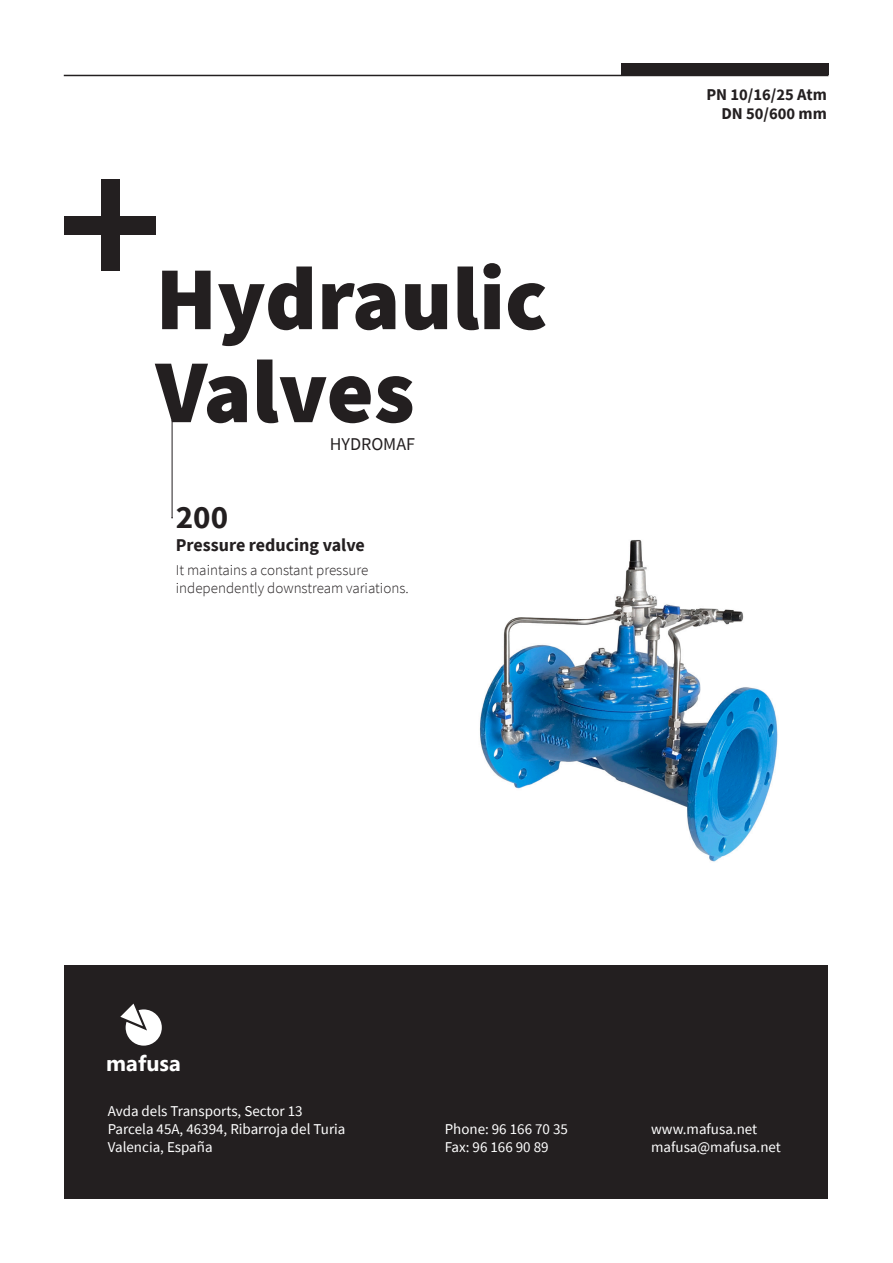
<style>
.page{position:relative;width:893px;height:1263px;background:#fff}
.page>*{position:absolute;margin:0;border:0;box-sizing:border-box;transform-origin:0 0}
.t1{font:900 90px "Source Sans Pro";color:#231f20}
.t2{font:700 33px "Source Sans Pro";color:#231f20}
.t3{font:700 21.75px "Segoe UI";color:#fff}
.t4{font:700 18px "Source Sans Pro";color:#231f20}
.t5{font:18px "Source Sans Pro";color:#231f20}
.t6{font:700 16.5px "Source Sans Pro";color:#231f20}
.t7{font:15px "Source Sans Pro";color:#fff}
.t8{font:300 15px "Source Sans Pro";color:#231f20}
</style>
<div class="page">
<hr style="left:64px;top:75px;width:764px;height:1px;background:#231f20">
<div style="left:101px;top:180px;width:18px;height:91px;background:#231f20"></div>
<div style="left:65px;top:216px;width:91px;height:18px;background:#231f20"></div>
<hr style="left:172px;top:420px;width:1px;height:98px;background:#231f20">
<div style="left:621px;top:63px;width:207px;height:12px;background:#231f20"></div>
<div style="left:65px;top:965px;width:763px;height:233px;background:#231f20"></div>
<svg style="left:120px;top:1003px;width:42px;height:43px"></svg>
<img style="left:479px;top:540px;width:299px;height:322px">
<p class="t1" style="left:156px;top:237px;width:393px">Hydraulic</p>
<p class="t1" style="left:156px;top:330px;width:261px">Valves</p>
<p class="t5" style="left:330px;top:432px;width:87px">HYDROMAF</p>
<p class="t2" style="left:176px;top:494px;width:54px">200</p>
<p class="t8" style="left:176px;top:561px;width:194px">It maintains a constant pressure</p>
<p class="t8" style="left:176px;top:579px;width:234px">independently downstream variations.</p>
<p class="t4" style="left:176px;top:533px;width:191px">Pressure reducing valve</p>
<p class="t6" style="left:706px;top:83px;width:122px">PN 10/16/25 Atm</p>
<p class="t6" style="left:721px;top:103px;width:107px">DN 50/600 mm</p>
<h3 class="t3" style="left:106px;top:1047px;width:76px">mafusa</h3>
<p class="t7" style="left:108px;top:1101px;width:196px">Avda dels Transports, Sector 13</p>
<p class="t7" style="left:108px;top:1119px;width:239px">Parcela 45A, 46394, Ribarroja del Turia</p>
<p class="t7" style="left:108px;top:1137px;width:106px">Valencia, España</p>
<p class="t7" style="left:445px;top:1119px;width:125px">Phone: 96 166 70 35</p>
<p class="t7" style="left:445px;top:1137px;width:105px">Fax: 96 166 90 89</p>
<p class="t7" style="left:651px;top:1119px;width:108px">www.mafusa.net</p>
<p class="t7" style="left:651px;top:1137px;width:131px">mafusa@mafusa.net</p>
</div>
